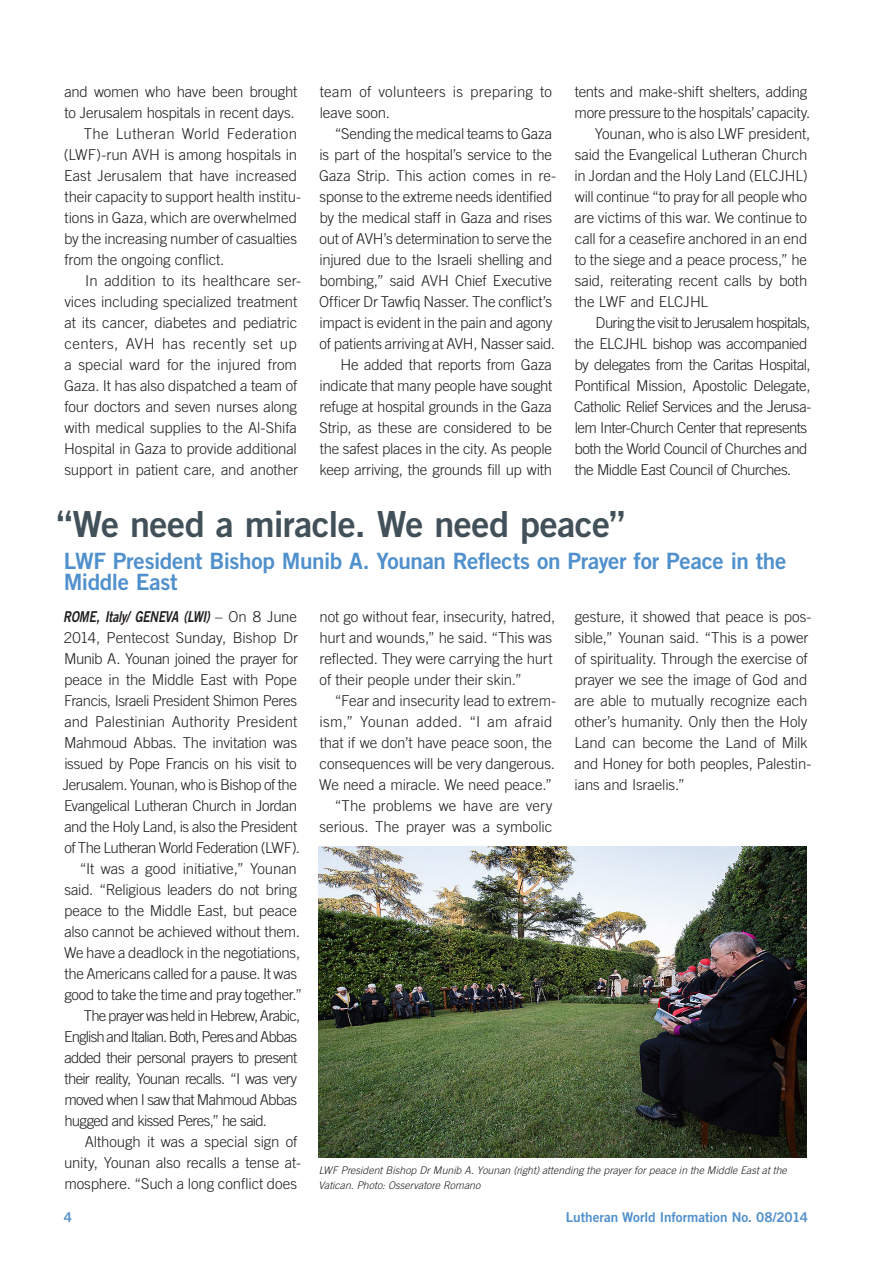
<style>
.page{position:relative;width:893px;height:1263px;background:#fff}
.page>*{position:absolute;margin:0;border:0;box-sizing:border-box;transform-origin:0 0}
.Heading_1{font:36px "Trade Gothic LT Std Bd 2";letter-spacing:-.015em;color:#425159}
.Heading_2{font:22.5px/21px "Trade Gothic LT Std Bd 2";letter-spacing:-.015em;color:#5090cc}
.Normal_first_byline{font:300 15px/21px "Trade Gothic LT Std";letter-spacing:-.015em;color:#231f20}
.Normal_first_byline-2{font:300 15px/21px "Trade Gothic LT Std";letter-spacing:-.035em;color:#231f20}
.Normal_first_byline-3{font:300 15px/21px "Trade Gothic LT Std";letter-spacing:-.05em;color:#231f20}
.Normal_first_byline-4{font:300 15px/21px "Trade Gothic LT Std";letter-spacing:.015em;color:#231f20}
.t1{font:13.5px "Trade Gothic LT Std Bd 2";letter-spacing:-.005em;color:#5090cc}
.Captions{font:italic 300 10.5px/15px "Trade Gothic LT Std";color:#231f20}
.s1{font-size:16.5px}
.s2{font-family:"Trade Gothic LT Std Bd 2 Obl";font-weight:400}
</style>
<div class="page">
<img style="left:319px;top:846px;width:488px;height:311px">
<p class="Normal_first_byline" style="left:575px;top:81px;width:237px">tents and make-shift shelters, adding more pressure to the hospitals’ capacity.</p>
<p class="Normal_first_byline" style="left:575px;top:123px;width:237px;text-indent:20px">Younan, who is also LWF president, said the Evangelical Lutheran Church in Jordan and the Holy Land (ELCJHL) will continue “to pray for all people who are victims of this war. We continue to call for a ceasefire anchored in an end to the siege and a peace process,” he said, reiterating recent calls by both the LWF and ELCJHL</p>
<p class="Normal_first_byline-2" style="left:574px;top:312px;width:239px;text-indent:21px">During the visit to Jerusalem hospitals, the ELCJHL bishop was accompanied by delegates from the Caritas Hospital, Pontifical Mission, Apostolic Delegate, Catholic Relief Services and the <span class="s1">J</span>erusa&shy;lem Inter-Church Center that represents both the World Council of Churches and the Middle East Council of Churches.</p>
<p class="Heading_1" style="left:56px;top:502px;width:570px">“We need a miracle. We need peace”</p>
<p class="Heading_2" style="left:64px;top:550px;width:724px">LWF President Bishop Munib A. Younan Reflects on Prayer for Peace in the<br>Middle East</p>
<p class="Normal_first_byline" style="left:63px;top:606px;width:239px"><span class="s2">ROME, Italy/ GENEVA (LWI)</span> – On 8 June 2014, Pentecost Sunday, Bishop Dr Munib A. Younan joined the prayer for peace in the Middle East with Pope Francis, Israeli President Shimon Peres and Palestinian Authority President Mahmoud Abbas. The invitation was issued by Pope Francis on his visit to Jerusalem. Younan, who is Bishop of the Evangelical Lutheran Church in Jordan and the Holy Land, is also the President of The Lutheran World Federation (LWF).</p>
<p class="Normal_first_byline" style="left:64px;top:858px;width:239px;text-indent:16px">“It was a good initiative,” Younan said. “Religious leaders do not bring peace to the Middle East, but peace also cannot be achieved without them.<br>We have a deadlock in the negotiations, the Americans called for a pause. It was good to take the time and pray together.”</p>
<p class="Normal_first_byline-3" style="left:64px;top:1005px;width:238px;text-indent:20px">The prayer was held in Hebrew, Arabic, English and Italian. Both, Peres and Abbas added their personal prayers to present their reality, Younan recalls. “I was very moved when I saw that Mahmoud Abbas hugged and kissed Peres,” he said.</p>
<p class="Normal_first_byline" style="left:64px;top:1131px;width:238px;text-indent:21px">Although it was a special sign of unity, Younan also recalls a tense at&shy;mosphere. “Such a long conflict does</p>
<p class="Normal_first_byline-4" style="left:320px;top:81px;width:234px">team of volunteers is preparing to leave soon.</p>
<p class="Normal_first_byline" style="left:319px;top:123px;width:239px;text-indent:16px">“Sending the medical teams to Gaza is part of the hospital’s service to the Gaza Strip. This action comes in re&shy;sponse to the extreme needs identified by the medical staff in Gaza and rises out of AVH’s determination to serve the injured due to the Israeli shelling and bombing,” said AVH Chief Executive Officer Dr Tawfiq Nasser. The conflict’s impact is evident in the pain and agony of patients arriving at AVH, Nasser said.</p>
<p class="Normal_first_byline" style="left:319px;top:354px;width:235px;text-align:justify;text-indent:21px">He added that reports from Gaza indicate that many people have sought refuge at hospital grounds in the Gaza Strip, as these are considered to be the safest places in the city. As people keep arriving, the grounds fill up with</p>
<p class="Normal_first_byline" style="left:64px;top:81px;width:234px">and women who have been brought to Jerusalem hospitals in recent days.</p>
<p class="Normal_first_byline" style="left:64px;top:123px;width:239px;text-indent:20px">The Lutheran World Federation (LWF)-run AVH is among hospitals in East Jerusalem that have increased their capacity to support health institu&shy;tions in Gaza, which are overwhelmed by the increasing number of casualties from the ongoing conflict.</p>
<p class="Normal_first_byline" style="left:64px;top:270px;width:239px;text-indent:21px">In addition to its healthcare ser&shy;vices including specialized treatment at its cancer, diabetes and pediatric centers, AVH has recently set up a special ward for the injured from Gaza. It has also dispatched a team of four doctors and seven nurses along with medical supplies to the Al-Shifa Hospital in Gaza to provide additional support in patient care, and another</p>
<p class="Normal_first_byline" style="left:319px;top:606px;width:237px">not go without fear, insecurity, hatred, hurt and wounds,” he said. “This was reflected. They were carrying the hurt of their people under their skin.”</p>
<p class="Normal_first_byline" style="left:319px;top:690px;width:238px;text-indent:16px">“Fear and insecurity lead to extrem&shy;ism,” Younan added. “I am afraid that if we don’t have peace soon, the consequences will be very dangerous.<br>We need a miracle. We need peace.”</p>
<p class="Normal_first_byline" style="left:319px;top:795px;width:234px;text-align:right">“The problems we have are very serious. The prayer was a symbolic</p>
<p class="Normal_first_byline" style="left:574px;top:606px;width:238px">gesture, it showed that peace is pos&shy;sible,” Younan said. “This is a power of spirituality. Through the exercise of prayer we see the image of God and are able to mutually recognize each other’s humanity. Only then the Holy Land can become the Land of Milk and Honey for both peoples, Palestin&shy;ians and Israelis.”</p>
<p class="Captions" style="left:319px;top:1163px;width:470px">LWF President Bishop Dr Munib A. Younan (right) attending the prayer for peace in the Middle East at the<br>Vatican. Photo: Osservatore Romano</p>
<p class="t1" style="left:64px;top:1208px;width:10px">4</p>
<p class="t1" style="left:566px;top:1208px;width:244px">Lutheran World Information No. 08/2014</p>
</div>
